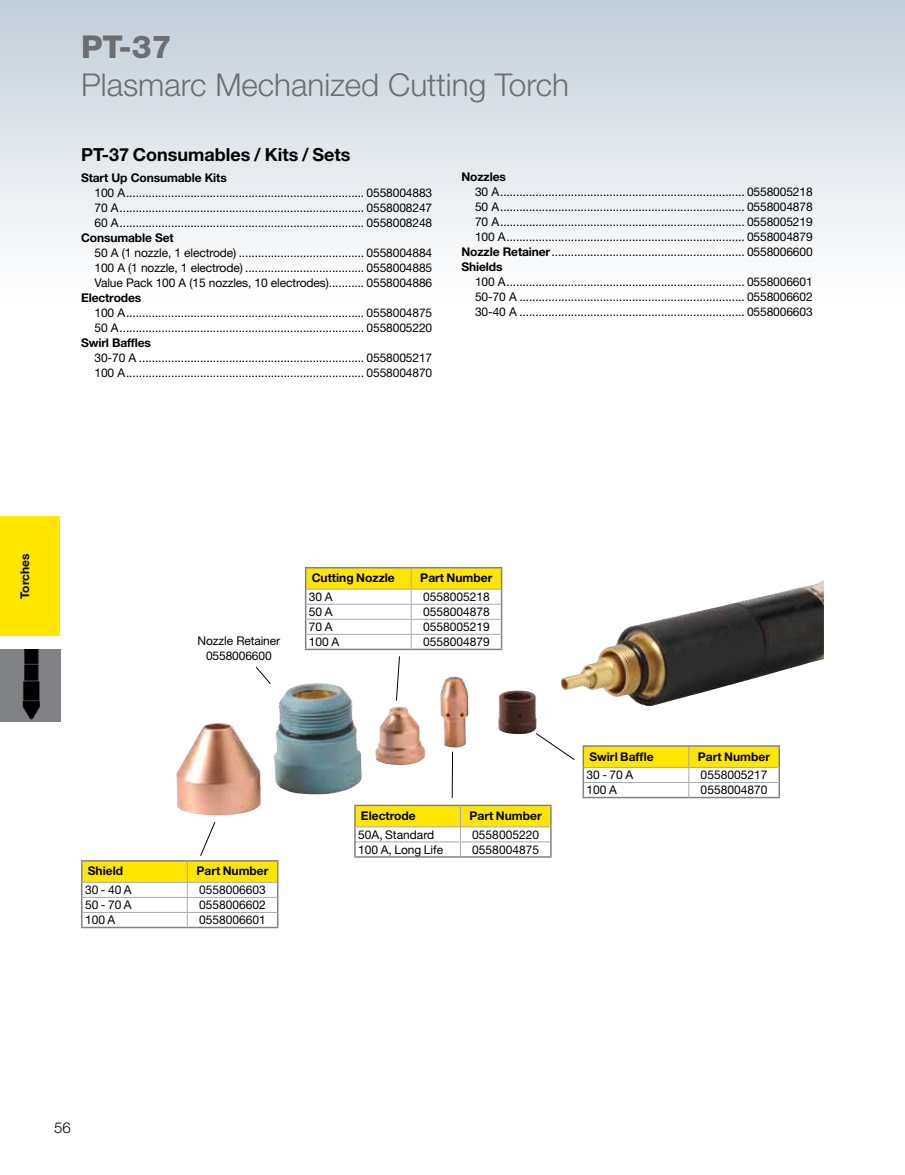
<style>
.page{position:relative;width:905px;height:1175px;background:#fff}
.page>*{position:absolute;margin:0;border:0;box-sizing:border-box;transform-origin:0 0}
.t1{font:300 31.5px "Helvetica Neue LT Std";color:#6d6e71}
.t2{font:800 31.5px "Helvetica Neue LT Std";color:#6d6e71}
.t3{font:700 18px "Helvetica Neue LT Std";color:#000}
.t4{font:300 15px "Helvetica Neue LT Std";color:#000}
.t5{font:12px/15px "Helvetica Neue LT Std";letter-spacing:-.01em;color:#000;text-align:justify}
.t6{font:700 12px "Helvetica Neue LT Std";color:#000}
.s1{font-weight:700}
</style>
<div class="page">
<div style="left:0;top:0;width:904px;height:429px;background:linear-gradient(to bottom,#c8d3dd,#fff)"></div>
<div style="left:0;top:516px;width:60px;height:120px;background:#ffe600"></div>
<img style="left:1px;top:649px;width:59px;height:73px">
<img style="left:176px;top:580px;width:648px;height:236px">
<svg style="left:255px;top:666px;width:16px;height:19px"></svg>
<svg style="left:395px;top:655px;width:5px;height:46px"></svg>
<svg style="left:535px;top:732px;width:40px;height:28px"></svg>
<hr style="left:452px;top:751px;width:1px;height:47px;background:#000">
<hr style="left:305px;top:648px;width:106px;height:2px;background:#808285">
<hr style="left:411px;top:648px;width:91px;height:2px;background:#808285">
<svg style="left:305px;top:567px;width:197px;height:82px"></svg>
<hr style="left:81px;top:926px;width:106px;height:2px;background:#808285">
<hr style="left:187px;top:926px;width:91px;height:2px;background:#808285">
<svg style="left:81px;top:822px;width:197px;height:105px"></svg>
<hr style="left:582px;top:745px;width:106px;height:1px;background:#808285">
<hr style="left:688px;top:745px;width:92px;height:1px;background:#808285">
<hr style="left:582px;top:796px;width:106px;height:2px;background:#808285">
<hr style="left:688px;top:796px;width:92px;height:2px;background:#808285">
<svg style="left:582px;top:746px;width:198px;height:51px"></svg>
<hr style="left:354px;top:804px;width:106px;height:2px;background:#808285">
<hr style="left:460px;top:804px;width:91px;height:2px;background:#808285">
<svg style="left:354px;top:805px;width:197px;height:51px"></svg>
<hr style="left:354px;top:856px;width:106px;height:1px;background:#808285">
<hr style="left:460px;top:856px;width:91px;height:1px;background:#808285">
<h1 class="t2" style="left:81px;top:28px;width:92px">PT-37</h1>
<h1 class="t1" style="left:81px;top:66px;width:489px">Plasmarc Mechanized Cutting Torch</h1>
<h2 class="t3" style="left:81px;top:144px;width:271px">PT-37 Consumables / Kits / Sets</h2>
<p class="t6" style="left:81px;top:170px;width:147px">Start Up Consumable Kits</p>
<p class="t5" style="left:94px;top:185px;width:339px">100 A.......................................................................... 0558004883<br>70 A............................................................................ 0558008247<br>60 A............................................................................ 0558008248</p>
<p class="t6" style="left:81px;top:230px;width:94px">Consumable Set</p>
<p class="t5" style="left:94px;top:245px;width:339px">50 A (1 nozzle, 1 electrode) ....................................... 0558004884<br>100 A (1 nozzle, 1 electrode) ..................................... 0558004885<br>Value Pack 100 A (15 nozzles, 10 electrodes)........... 0558004886</p>
<p class="t6" style="left:81px;top:290px;width:62px">Electrodes</p>
<p class="t5" style="left:94px;top:305px;width:339px">100 A.......................................................................... 0558004875<br>50 A............................................................................ 0558005220</p>
<p class="t6" style="left:81px;top:335px;width:71px">Swirl Baffles</p>
<p class="t5" style="left:94px;top:350px;width:339px">30-70 A ...................................................................... 0558005217<br>100 A.......................................................................... 0558004870</p>
<p class="t6" style="left:461px;top:169px;width:46px">Nozzles</p>
<p class="t5" style="left:475px;top:184px;width:339px">30 A............................................................................ 0558005218</p>
<p class="t5" style="left:475px;top:199px;width:339px">50 A............................................................................ 0558004878</p>
<p class="t5" style="left:475px;top:214px;width:339px">70 A............................................................................ 0558005219</p>
<p class="t5" style="left:475px;top:229px;width:339px">100 A.......................................................................... 0558004879</p>
<p class="t5" style="left:461px;top:244px;width:352px"><span class="s1">Nozzle Retainer</span>............................................................ 0558006600</p>
<p class="t6" style="left:461px;top:259px;width:43px">Shields</p>
<p class="t5" style="left:475px;top:274px;width:339px">100 A.......................................................................... 0558006601<br>50-70 A ...................................................................... 0558006602<br>30-40 A ...................................................................... 0558006603</p>
<p class="t6" style="left:17px;top:599px;width:47px;rotate:-90deg">Torches</p>
<p class="t5" style="left:198px;top:633px;width:84px;text-align:center">Nozzle Retainer<br>0558006600</p>
<p class="t6" style="left:312px;top:570px;width:85px">Cutting Nozzle</p>
<p class="t6" style="left:420px;top:570px;width:74px">Part Number</p>
<p class="t5" style="left:309px;top:589px;width:25px">30 A</p>
<p class="t5" style="left:423px;top:589px;width:68px">0558005218</p>
<p class="t5" style="left:309px;top:604px;width:25px">50 A</p>
<p class="t5" style="left:423px;top:604px;width:68px">0558004878</p>
<p class="t5" style="left:309px;top:619px;width:25px">70 A</p>
<p class="t5" style="left:423px;top:619px;width:68px">0558005219</p>
<p class="t5" style="left:309px;top:634px;width:32px">100 A</p>
<p class="t5" style="left:423px;top:634px;width:68px">0558004879</p>
<p class="t6" style="left:88px;top:863px;width:37px">Shield</p>
<p class="t6" style="left:196px;top:863px;width:74px">Part Number</p>
<p class="t5" style="left:85px;top:882px;width:48px">30 - 40 A</p>
<p class="t5" style="left:199px;top:882px;width:68px">0558006603</p>
<p class="t5" style="left:85px;top:897px;width:48px">50 - 70 A</p>
<p class="t5" style="left:199px;top:897px;width:68px">0558006602</p>
<p class="t5" style="left:85px;top:912px;width:32px">100 A</p>
<p class="t5" style="left:199px;top:912px;width:68px">0558006601</p>
<p class="t6" style="left:361px;top:808px;width:56px">Electrode</p>
<p class="t6" style="left:469px;top:808px;width:74px">Part Number</p>
<p class="t5" style="left:358px;top:826px;width:78px">50A, Standard</p>
<p class="t5" style="left:472px;top:826px;width:68px">0558005220</p>
<p class="t5" style="left:358px;top:841px;width:87px">100 A, Long Life</p>
<p class="t5" style="left:472px;top:841px;width:68px">0558004875</p>
<p class="t6" style="left:589px;top:749px;width:66px">Swirl Baffle</p>
<p class="t6" style="left:698px;top:749px;width:74px">Part Number</p>
<p class="t5" style="left:586px;top:767px;width:48px">30 - 70 A</p>
<p class="t5" style="left:700px;top:767px;width:68px">0558005217</p>
<p class="t5" style="left:586px;top:782px;width:32px">100 A</p>
<p class="t5" style="left:700px;top:782px;width:68px">0558004870</p>
<p class="t4" style="left:54px;top:1118px;width:18px">56</p>
</div>
